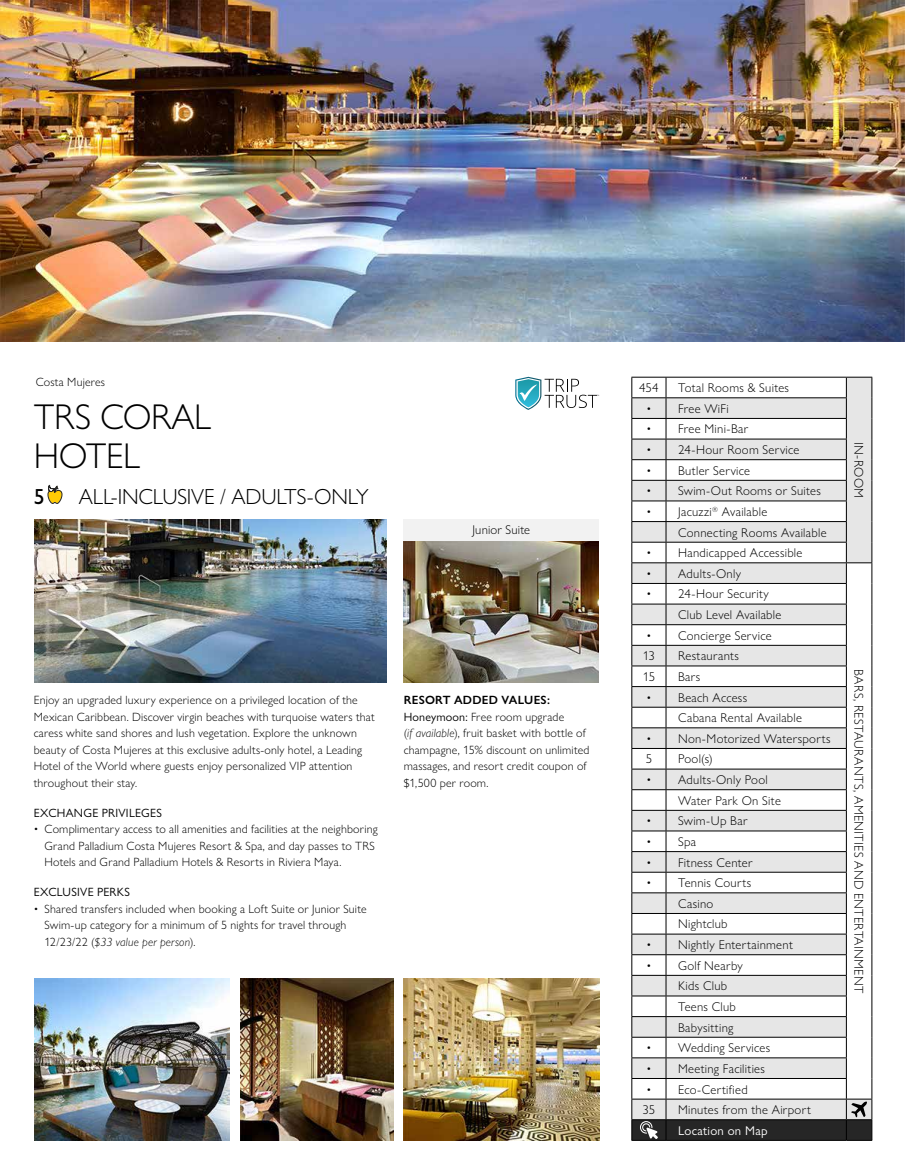
<style>
.page{position:relative;width:905px;height:1170px;background:#fff}
.page>*{position:absolute;margin:0;border:0;box-sizing:border-box;transform-origin:0 0}
.t1{font:300 36px/39px "Gill Sans Nova";letter-spacing:-.01em;color:#000}
.t2{font:300 21.9px "Gill Sans Nova";letter-spacing:-.01em;color:#000}
.t3{font:500 21.9px "Gill Sans Nova";color:#000}
.t4{font:300 12.75px/20.7px "Gill Sans Nova";letter-spacing:.025em;color:#000}
.t5{font:12.75px "Gill Sans Nova";letter-spacing:.02em;color:#fff}
.t6{font:300 12px/16.5px "Gill Sans Nova";letter-spacing:.015em;color:#000}
.t7{font:12px "Gill Sans Nova";letter-spacing:.025em;color:#000}
.s1{font-style:italic}
.s2{font-weight:600}
.s3{font-weight:400}
</style>
<div class="page">
<svg style="left:631px;top:377px;width:241px;height:764px"></svg>
<img style="left:0;top:0;width:904px;height:342px">
<img style="left:404px;top:979px;width:195px;height:162px">
<img style="left:34px;top:979px;width:195px;height:162px">
<img style="left:240px;top:979px;width:153px;height:162px">
<img style="left:34px;top:519px;width:352px;height:164px">
<img style="left:404px;top:540px;width:195px;height:143px">
<div style="left:404px;top:519px;width:195px;height:21px;background:#f2f2f2"></div>
<svg style="left:515px;top:377px;width:84px;height:33px"></svg>
<p class="t6" style="left:36px;top:373px;width:71px">Costa Mujeres</p>
<h1 class="t1" style="left:34px;top:396px;width:179px">TRS CORAL<br>HOTEL</h1>
<h2 class="t3" style="left:34px;top:483px;width:12px">5</h2>
<h2 class="t2" style="left:79px;top:483px;width:291px">ALL-INCLUSIVE / ADULTS-ONLY</h2>
<p class="t4" style="left:472px;top:520px;width:59px">Junior Suite</p>
<p class="t6" style="left:34px;top:692px;width:342px">Enjoy an upgraded luxury experience on a privileged location of the Mexican Caribbean. Discover virgin beaches with turquoise waters that caress white sand shores and lush vegetation. Explore the unknown beauty of Costa Mujeres at this exclusive adults-only hotel, a Leading Hotel of the World where guests enjoy personalized VIP attention throughout their stay.</p>
<p class="t7" style="left:34px;top:805px;width:130px">EXCHANGE PRIVILEGES</p>
<p class="t6" style="left:45px;top:821px;width:334px;text-indent:-11px">• Complimentary access to all amenities and facilities at the neighboring<br>Grand Palladium Costa Mujeres Resort &amp; Spa, and day passes to TRS<br>Hotels and Grand Palladium Hotels &amp; Resorts in Riviera Maya.</p>
<p class="t7" style="left:34px;top:885px;width:98px">EXCLUSIVE PERKS</p>
<p class="t6" style="left:45px;top:900px;width:323px;text-indent:-11px">• Shared transfers included when booking a Loft Suite or Junior Suite<br>Swim-up category for a minimum of 5 nights for travel through<br>12/23/22 (<span class="s1">$33 value per person</span>).</p>
<p class="t6" style="left:404px;top:692px;width:187px"><span class="s2">RESORT ADDED VALUES:<br></span><span class="s3">Honeymoon:</span> Free room upgrade<br>(<span class="s1">if available</span>), fruit basket with bottle of champagne, 15% discount on unlimited massages, and resort credit coupon of $1,500 per room.</p>
<p class="t4" style="left:639px;top:377px;width:21px">454</p>
<p class="t4" style="left:678px;top:377px;width:112px">Total Rooms &amp; Suites</p>
<p class="t4" style="left:646px;top:398px;width:84px">• Free WiFi</p>
<p class="t4" style="left:646px;top:419px;width:103px">• Free Mini-Bar</p>
<p class="t4" style="left:646px;top:439px;width:154px">• 24-Hour Room Service</p>
<p class="t4" style="left:646px;top:460px;width:105px">• Butler Service</p>
<p class="t4" style="left:646px;top:480px;width:176px">• Swim-Out Rooms or Suites</p>
<p class="t4" style="left:678px;top:501px;width:150px;text-indent:-32px">• Jacuzzi<sup>®</sup> Available<br>Connecting Rooms Available</p>
<p class="t4" style="left:646px;top:542px;width:157px">• Handicapped Accessible</p>
<p class="t4" style="left:646px;top:563px;width:96px">• Adults-Only</p>
<p class="t4" style="left:678px;top:584px;width:105px;text-indent:-32px">• 24-Hour Security<br>Club Level Available</p>
<p class="t4" style="left:643px;top:625px;width:130px">• Concierge Service<br>13</p>
<p class="t4" style="left:678px;top:645px;width:62px">Restaurants</p>
<p class="t4" style="left:642px;top:666px;width:14px">15</p>
<p class="t4" style="left:678px;top:666px;width:24px">Bars</p>
<p class="t4" style="left:678px;top:687px;width:125px;text-indent:-32px">• Beach Access<br>Cabana Rental Available</p>
<p class="t4" style="left:645px;top:728px;width:186px">• Non-Motorized Watersports<br>5</p>
<p class="t4" style="left:678px;top:749px;width:36px">Pool(s)</p>
<p class="t4" style="left:678px;top:769px;width:104px;text-indent:-32px">• Adults-Only Pool<br>Water Park On Site</p>
<p class="t4" style="left:646px;top:811px;width:103px">• Swim-Up Bar</p>
<p class="t4" style="left:646px;top:831px;width:51px">• Spa</p>
<p class="t4" style="left:646px;top:852px;width:108px">• Fitness Center</p>
<p class="t4" style="left:678px;top:872px;width:75px;text-indent:-32px">• Tennis Courts<br>Casino<br>Nightclub</p>
<p class="t4" style="left:646px;top:934px;width:148px">• Nightly Entertainment</p>
<p class="t4" style="left:678px;top:955px;width:66px;text-indent:-32px">• Golf Nearby<br>Kids Club<br>Teens Club<br>Babysitting</p>
<p class="t4" style="left:646px;top:1037px;width:125px">• Wedding Services</p>
<p class="t4" style="left:646px;top:1058px;width:120px">• Meeting Facilities</p>
<p class="t4" style="left:642px;top:1079px;width:107px;text-indent:4px">• Eco-Certified<br>35</p>
<p class="t4" style="left:678px;top:1099px;width:134px">Minutes from the Airport</p>
<p class="t5" style="left:678px;top:1123px;width:91px">Location on Map</p>
<p class="t4" style="left:869px;top:442px;width:58px;rotate:90deg">IN-ROOM</p>
<p class="t4" style="left:869px;top:669px;width:325px;rotate:90deg">BARS, RESTAURANTS, AMENITIES AND ENTERTAINMENT</p>
</div>
